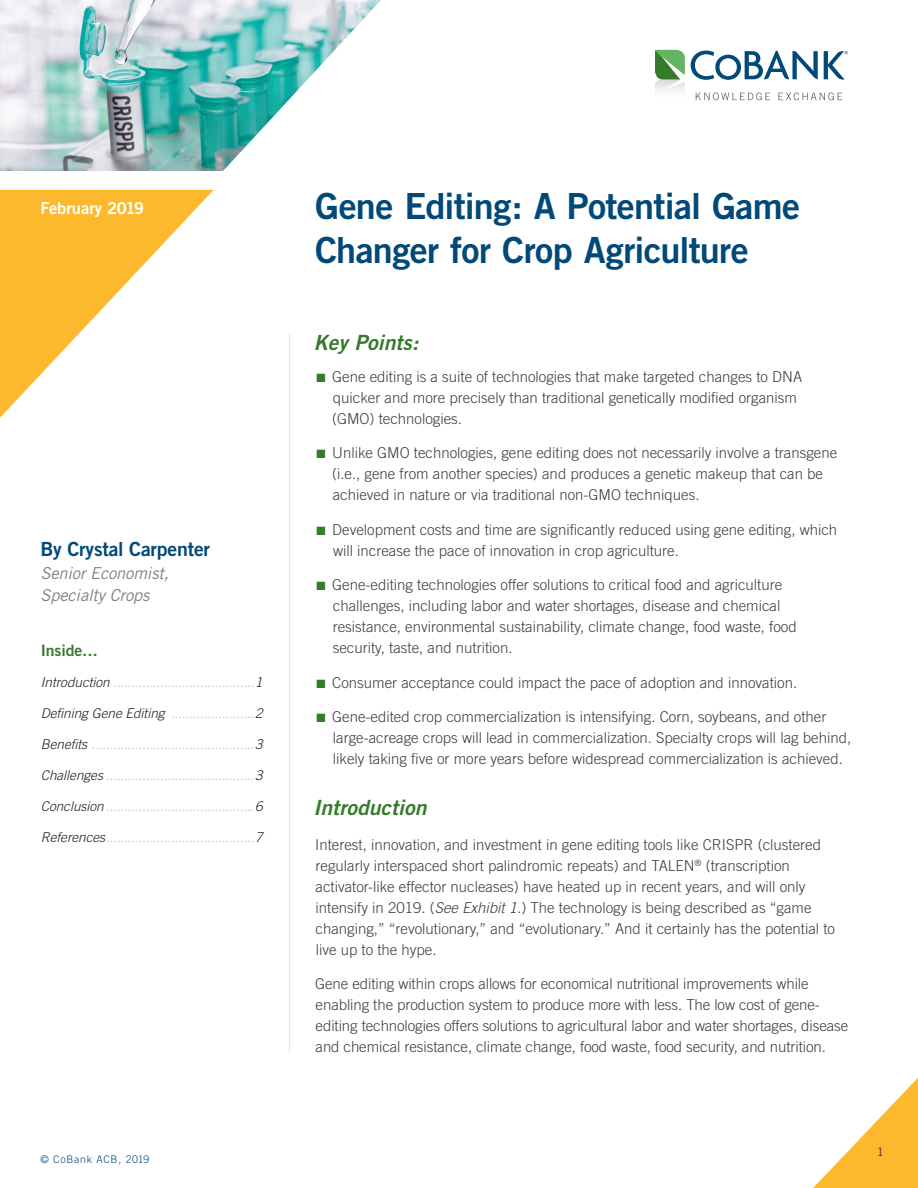
<style>
.page{position:relative;width:918px;height:1188px;background:#fff}
.page>*{position:absolute;margin:0;border:0;box-sizing:border-box;transform-origin:0 0}
.t1{font:36px/43.5px "Trade Gothic Bold Two";letter-spacing:-.02em;color:#004978}
.t2{font:italic 21px "Trade Gothic Bold Two";letter-spacing:.005em;color:#357b2b}
.t3{font:19.5px "Trade Gothic Bold Two";letter-spacing:-.01em;color:#004978}
.t4{font:italic 16.5px/22.5px "Trade Gothic";letter-spacing:-.01em;color:#808285}
.t5{font:16.5px "Trade Gothic Bold Two";letter-spacing:-.005em;color:#fff}
.t6{font:15.75px "Trade Gothic Bold Two";letter-spacing:-.005em;color:#357b2b}
.t7{font:300 15px/21px "Trade Gothic";color:#3e3d3e}
.t8{font:italic 300 13.5px "Trade Gothic";color:#acc3cf}
.t9{font:300 11.7px "Trade Gothic";color:#231f20}
.t10{font:300 10.5px "Trade Gothic";letter-spacing:.07em;color:#004978}
.s1{color:#231f20}
.s2{color:#357b2b}
.s3{font-style:italic}
</style>
<div class="page">
<img style="left:0;top:0;width:381px;height:171px">
<svg style="left:655px;top:50px;width:30px;height:41px"></svg>
<svg style="left:696px;top:93px;width:74px;height:7px"></svg>
<svg style="left:778px;top:93px;width:64px;height:7px"></svg>
<svg style="left:691px;top:51px;width:157px;height:29px"></svg>
<hr style="left:289px;top:334px;width:1px;height:718px;background:#c4d6de">
<svg style="left:0;top:190px;width:214px;height:228px"></svg>
<svg style="left:813px;top:1078px;width:105px;height:110px"></svg>
<p class="t5" style="left:40px;top:198px;width:105px">February 2019</p>
<h1 class="t1" style="left:315px;top:184px;width:487px">Gene Editing: A Potential Game<br>Changer for Crop Agriculture</h1>
<h3 class="t3" style="left:40px;top:537px;width:171px">By Crystal Carpenter</h3>
<p class="t4" style="left:40px;top:561px;width:130px">Senior Economist,<br>Specialty Crops</p>
<p class="t6" style="left:41px;top:641px;width:59px">Inside…</p>
<p class="t8" style="left:41px;top:674px;width:223px"><span class="s1">Introduction</span> .......................................<span class="s1">1</span></p>
<p class="t8" style="left:41px;top:705px;width:223px"><span class="s1">Defining Gene Editing</span> .......................<span class="s1">2</span></p>
<p class="t8" style="left:41px;top:736px;width:223px"><span class="s1">Benefits</span> .............................................<span class="s1">3</span></p>
<p class="t8" style="left:41px;top:767px;width:223px"><span class="s1">Challenges</span> .........................................<span class="s1">3</span></p>
<p class="t8" style="left:41px;top:798px;width:223px"><span class="s1">Conclusion</span> .........................................<span class="s1">6</span></p>
<p class="t8" style="left:41px;top:829px;width:223px"><span class="s1">References</span>.........................................<span class="s1">7</span></p>
<h2 class="t2" style="left:314px;top:330px;width:106px">Key Points:</h2>
<p class="t7" style="left:332px;top:366px;width:472px;text-indent:-16px"><span class="s2">■</span> Gene editing is a suite of technologies that make targeted changes to DNA quicker and more precisely than traditional genetically modified organism (GMO) technologies.</p>
<p class="t7" style="left:332px;top:442px;width:507px;text-indent:-16px"><span class="s2">■</span> Unlike GMO technologies, gene editing does not necessarily involve a transgene (i.e., gene from another species) and produces a genetic makeup that can be achieved in nature or via traditional non-GMO techniques.</p>
<p class="t7" style="left:333px;top:519px;width:506px;text-indent:-17px"><span class="s2">■</span> Development costs and time are significantly reduced using gene editing, which will increase the pace of innovation in crop agriculture.</p>
<p class="t7" style="left:333px;top:574px;width:465px;text-indent:-16px"><span class="s2">■</span> Gene-editing technologies offer solutions to critical food and agriculture challenges, including labor and water shortages, disease and chemical resistance, environmental sustainability, climate change, food waste, food security, taste, and nutrition.</p>
<p class="t7" style="left:316px;top:672px;width:482px"><span class="s2">■</span> Consumer acceptance could impact the pace of adoption and innovation.</p>
<p class="t7" style="left:333px;top:706px;width:520px;text-indent:-17px"><span class="s2">■</span> Gene-edited crop commercialization is intensifying. Corn, soybeans, and other large-acreage crops will lead in commercialization. Specialty crops will lag behind, likely taking five or more years before widespread commercialization is achieved.</p>
<h2 class="t2" style="left:313px;top:795px;width:115px">Introduction</h2>
<p class="t7" style="left:315px;top:834px;width:521px">Interest, innovation, and investment in gene editing tools like CRISPR (clustered regularly interspaced short palindromic repeats) and TALEN<sup>®</sup> (transcription activator-like effector nucleases) have heated up in recent years, and will only intensify in 2019. (<span class="s3">See Exhibit 1.</span>) The technology is being described as “game changing,” “revolutionary,” and “evolutionary.” And it certainly has the potential to live up to the hype.</p>
<p class="t7" style="left:315px;top:973px;width:535px">Gene editing within crops allows for economical nutritional improvements while enabling the production system to produce more with less. The low cost of gene&shy;editing technologies offers solutions to agricultural labor and water shortages, disease and chemical resistance, climate change, food waste, food security, and nutrition.</p>
<p class="t10" style="left:40px;top:1153px;width:110px">© CoBank ACB, 2019</p>
<p class="t9" style="left:877px;top:1145px;width:8px">1</p>
</div>
